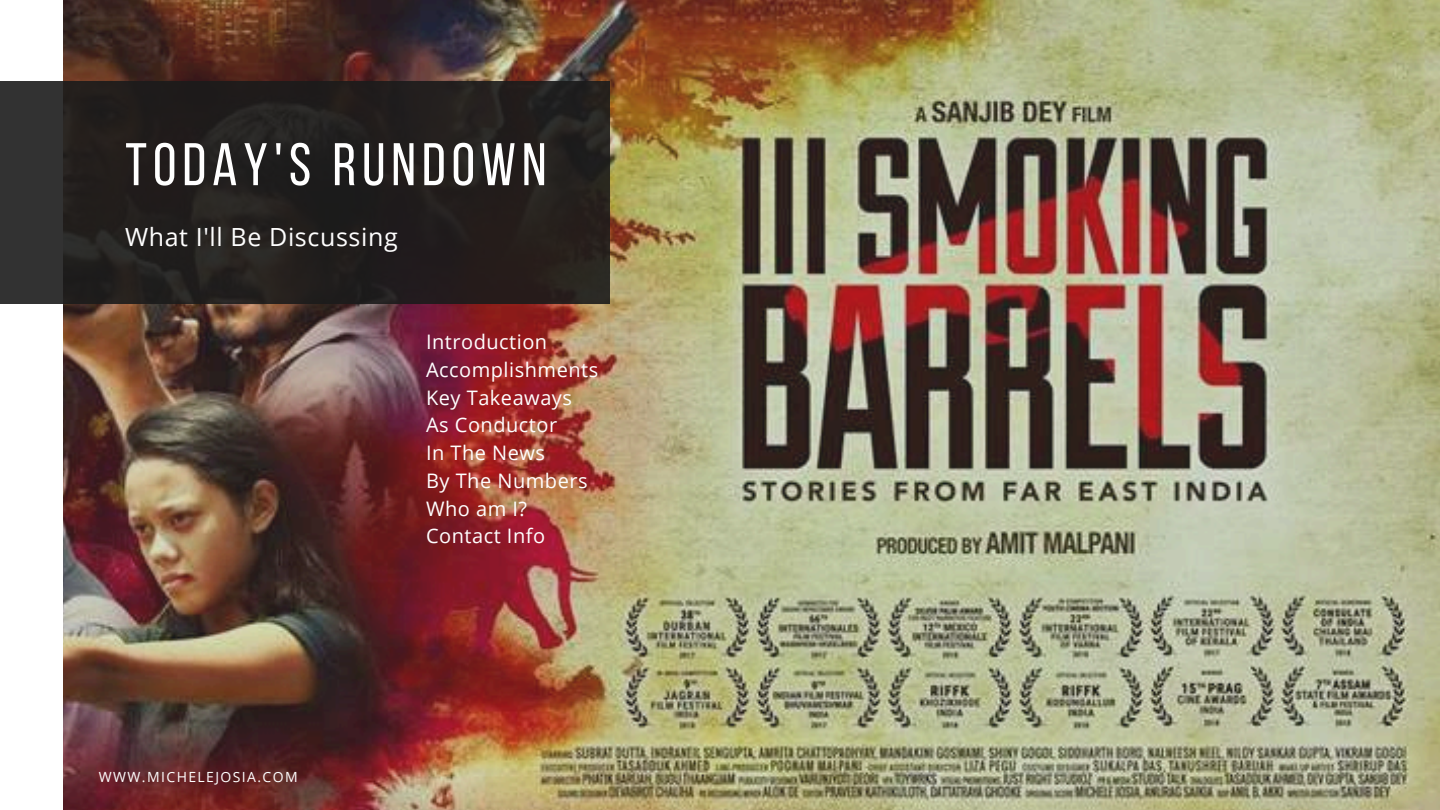
<style>
.page{position:relative;width:1440px;height:810px;background:#fff}
.page>*{position:absolute;margin:0;border:0;box-sizing:border-box;transform-origin:0 0}
.t1{font:60px "Bebas Neue";letter-spacing:.1em;color:#fff}
.t2{font:25px "Open Sans";letter-spacing:.025em;color:#fff}
.t3{font:20px/27.8px "Open Sans";letter-spacing:.025em;color:#fff}
.t4{font:14px "Open Sans";letter-spacing:.1em;color:#fff}
</style>
<div class="page">
<img style="left:63px;top:0;width:1377px;height:810px">
<div style="left:0;top:81px;width:610px;height:223px;background:linear-gradient(to right,#272625,#211c1a)"></div>
<h1 class="t1" style="left:125px;top:140px;width:423px">TODAY'S RUNDOWN</h1>
<p class="t2" style="left:125px;top:219px;width:274px">What I'll Be Discussing</p>
<p class="t3" style="left:426px;top:328px;width:174px">Introduction<br>Accomplishments<br>Key Takeaways<br>As Conductor<br>In The News<br>By The Numbers<br>Who am I?<br>Contact Info</p>
<p class="t4" style="left:99px;top:767px;width:200px">WWW.MICHELEJOSIA.COM</p>
</div>
